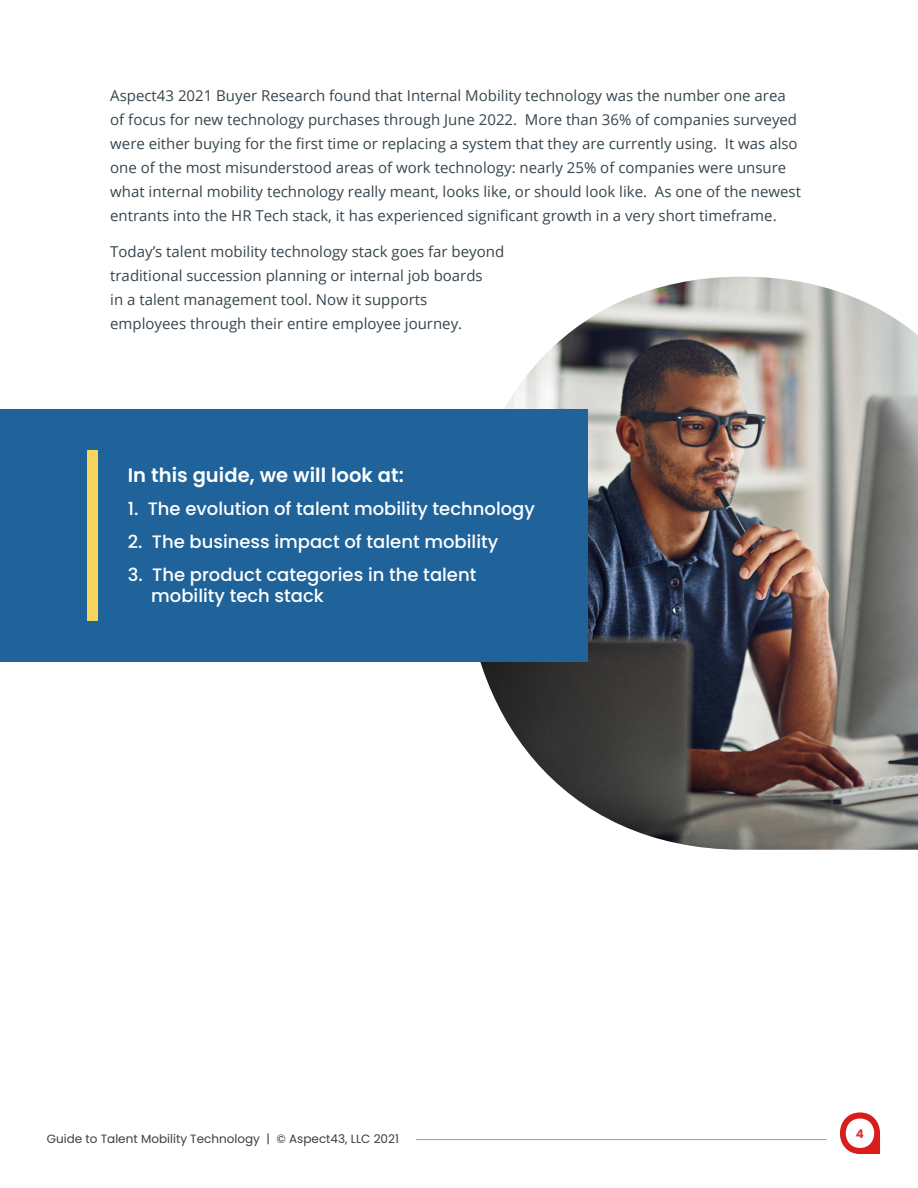
<style>
.page{position:relative;width:918px;height:1188px;background:#fff}
.page>*{position:absolute;margin:0;border:0;box-sizing:border-box;transform-origin:0 0}
.t1{font:600 19.5px "Poppins";letter-spacing:.005em;color:#fff}
.t2{font:500 18px/21px "Poppins";color:#fff}
.t3{font:15px/24px "Open Sans";color:#36454d}
.t4{font:12px "Poppins";color:#3e3e3f}
.t5{font:700 12px "Poppins";color:#dc3434}
</style>
<div class="page">
<svg style="left:840px;top:1112px;width:40px;height:42px"></svg>
<hr style="left:416px;top:1139px;width:410px;height:1px;background:#36454d">
<img style="left:480px;top:277px;width:438px;height:573px">
<div style="left:0;top:409px;width:588px;height:253px;background:#20639b"></div>
<div style="left:87px;top:450px;width:11px;height:171px;background:#f6d55c"></div>
<p class="t3" style="left:110px;top:84px;width:692px">Aspect43 2021 Buyer Research found that Internal Mobility technology was the number one area of focus for new technology purchases through June 2022. More than 36% of companies surveyed were either buying for the first time or replacing a system that they are currently using. It was also one of the most misunderstood areas of work technology: nearly 25% of companies were unsure what internal mobility technology really meant, looks like, or should look like. As one of the newest entrants into the HR Tech stack, it has experienced significant growth in a very short timeframe.</p>
<p class="t3" style="left:110px;top:240px;width:396px">Today’s talent mobility technology stack goes far beyond traditional succession planning or internal job boards<br>in a talent management tool. Now it supports employees through their entire employee journey.</p>
<p class="t1" style="left:128px;top:464px;width:278px">In this guide, we will look at:</p>
<p class="t2" style="left:128px;top:498px;width:409px">1. The evolution of talent mobility technology</p>
<p class="t2" style="left:128px;top:531px;width:372px">2. The business impact of talent mobility</p>
<p class="t2" style="left:151px;top:564px;width:327px;text-indent:-23px">3. The product categories in the talent mobility tech stack</p>
<p class="t4" style="left:47px;top:1132px;width:354px">Guide to Talent Mobility Technology | © Aspect43, LLC 2021</p>
<p class="t5" style="left:856px;top:1126px;width:10px">4</p>
</div>
